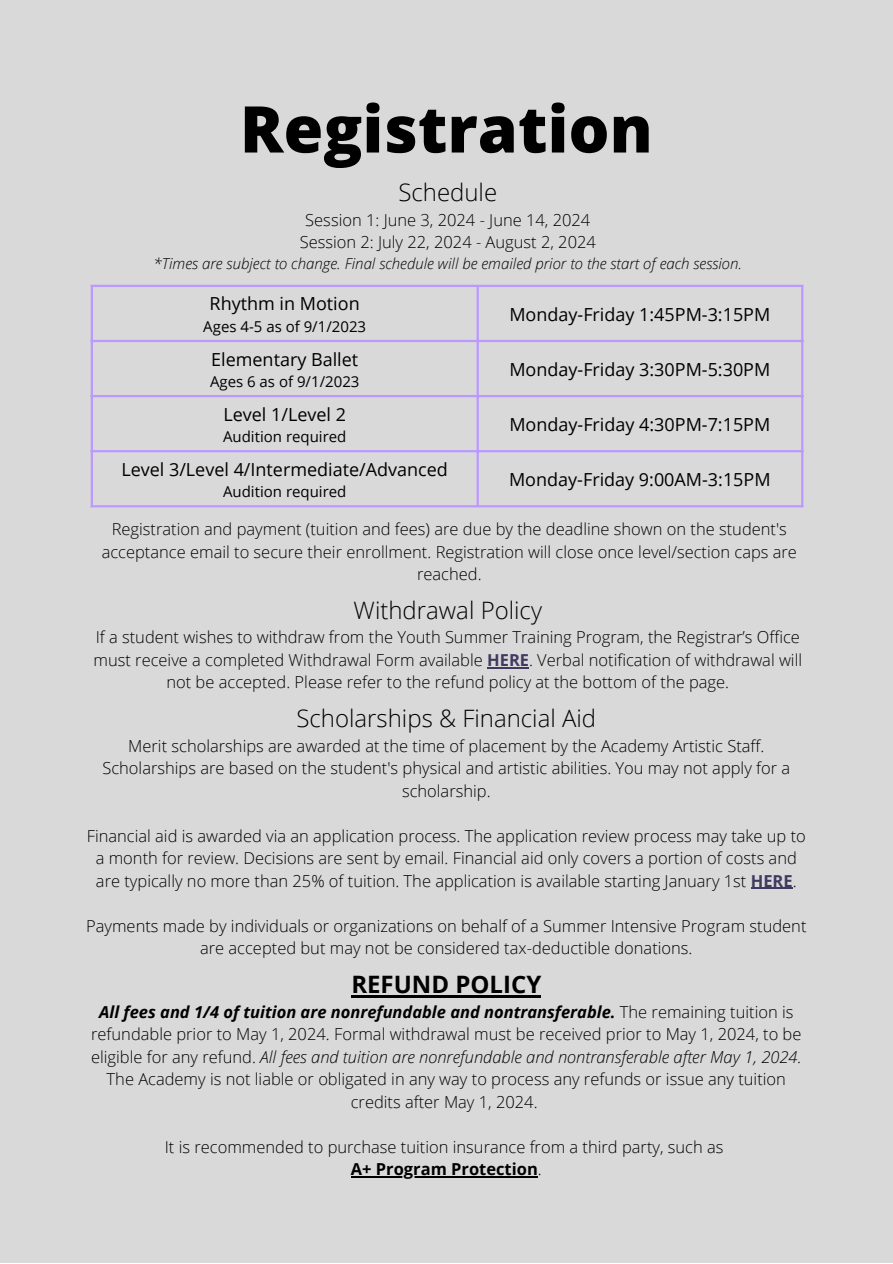
<style>
.page{position:relative;width:893px;height:1264px;background:#fff}
.page>*{position:absolute;margin:0;border:0;box-sizing:border-box;transform-origin:0 0}
.t1{font:800 64.5px "Open Sans";color:#000}
.t2{font:300 24px "Open Sans";color:#000}
.t3{font:700 24px "Open Sans";color:#000}
.t4{font:18px "Open Sans";color:#000}
.t5{font:300 16.5px/22.5px "Open Sans";color:#000;text-align:center}
.t6{font:700 16.5px "Open Sans";color:#000}
.t7{font:italic 300 15px "Open Sans";color:#000}
.t8{font:15px "Open Sans";color:#000}
.s1{font-weight:700;color:#41395f}
.s2{font-weight:700;font-style:italic}
.s3{font-style:italic}
.s4{font-weight:300}
</style>
<div class="page">
<div style="left:0;top:0;width:892px;height:1262px;background:#d9d9d9"></div>
<hr style="left:750px;top:887px;width:42px;height:2px;background:#41395f">
<hr style="left:487px;top:667px;width:42px;height:1px;background:#41395f">
<hr style="left:351px;top:995px;width:190px;height:2px;background:#000">
<hr style="left:351px;top:1176px;width:187px;height:1px;background:#000">
<hr style="left:91px;top:287px;width:2px;height:218px;background:#b9f">
<hr style="left:476px;top:287px;width:3px;height:218px;background:#b9f">
<hr style="left:801px;top:287px;width:2px;height:218px;background:#b9f">
<hr style="left:91px;top:285px;width:712px;height:2px;background:#b9f">
<hr style="left:91px;top:340px;width:712px;height:2px;background:#b9f">
<hr style="left:91px;top:395px;width:712px;height:2px;background:#b9f">
<hr style="left:91px;top:450px;width:712px;height:2px;background:#b9f">
<hr style="left:91px;top:505px;width:712px;height:2px;background:#b9f">
<p class="t1" style="left:240px;top:84px;width:414px">Registration</p>
<p class="t2" style="left:398px;top:175px;width:100px">Schedule</p>
<p class="t5" style="left:305px;top:208px;width:286px">Session 1: June 3, 2024 - June 14, 2024</p>
<p class="t5" style="left:300px;top:230px;width:298px">Session 2: July 22, 2024 - August 2, 2024</p>
<p class="t7" style="left:154px;top:253px;width:590px">*Times are subject to change. Final schedule will be emailed prior to the start of each session.</p>
<p class="t4" style="left:210px;top:291px;width:152px">Rhythm in Motion</p>
<p class="t8" style="left:203px;top:316px;width:164px">Ages 4-5 as of 9/1/2023</p>
<p class="t4" style="left:509px;top:301px;width:262px">Monday-Friday 1:45PM-3:15PM</p>
<p class="t4" style="left:211px;top:346px;width:148px">Elementary Ballet</p>
<p class="t8" style="left:210px;top:371px;width:151px">Ages 6 as of 9/1/2023</p>
<p class="t4" style="left:223px;top:401px;width:124px">Level 1/Level 2</p>
<p class="t8" style="left:223px;top:426px;width:125px">Audition required</p>
<p class="t4" style="left:121px;top:456px;width:328px">Level 3/Level 4/Intermediate/Advanced</p>
<p class="t8" style="left:223px;top:481px;width:125px">Audition required</p>
<p class="t4" style="left:509px;top:356px;width:262px">Monday-Friday 3:30PM-5:30PM</p>
<p class="t4" style="left:509px;top:412px;width:262px">Monday-Friday 4:30PM-7:15PM</p>
<p class="t4" style="left:509px;top:467px;width:263px">Monday-Friday 9:00AM-3:15PM</p>
<p class="t5" style="left:102px;top:517px;width:696px">Registration and payment (tuition and fees) are due by the deadline shown on the student's acceptance email to secure their enrollment. Registration will close once level/section caps are reached.</p>
<p class="t2" style="left:353px;top:593px;width:190px">Withdrawal Policy</p>
<p class="t5" style="left:94px;top:625px;width:710px">If a student wishes to withdraw from the Youth Summer Training Program, the Registrar’s Office must receive a completed Withdrawal Form available <span class="s1">HERE</span>. Verbal notification of withdrawal will not be accepted. Please refer to the refund policy at the bottom of the page.</p>
<p class="t2" style="left:296px;top:701px;width:301px">Scholarships &amp; Financial Aid</p>
<p class="t5" style="left:102px;top:734px;width:689px">Merit scholarships are awarded at the time of placement by the Academy Artistic Staff.<br>Scholarships are based on the student's physical and artistic abilities. You may not apply for a scholarship.</p>
<p class="t5" style="left:87px;top:824px;width:720px">Financial aid is awarded via an application process. The application review process may take up to a month for review. Decisions are sent by email. Financial aid only covers a portion of costs and are typically no more than 25% of tuition. The application is available starting January 1st <span class="s1">HERE</span>.</p>
<p class="t5" style="left:86px;top:914px;width:721px">Payments made by individuals or organizations on behalf of a Summer Intensive Program student are accepted but may not be considered tax-deductible donations.</p>
<p class="t3" style="left:351px;top:967px;width:191px">REFUND POLICY</p>
<p class="t5" style="left:91px;top:1000px;width:712px"><span class="s2">All fees and 1/4 of tuition are nonrefundable and nontransferable.</span> The remaining tuition is refundable prior to May 1, 2024. Formal withdrawal must be received prior to May 1, 2024, to be eligible for any refund. <span class="s3">All fees and tuition are nonrefundable and nontransferable after May 1, 2024.<br></span>The Academy is not liable or obligated in any way to process any refunds or issue any tuition credits after May 1, 2024.</p>
<p class="t5" style="left:165px;top:1134px;width:560px">It is recommended to purchase tuition insurance from a third party, such as</p>
<p class="t6" style="left:351px;top:1157px;width:192px">A+ Program Protection<span class="s4">.</span></p>
</div>
